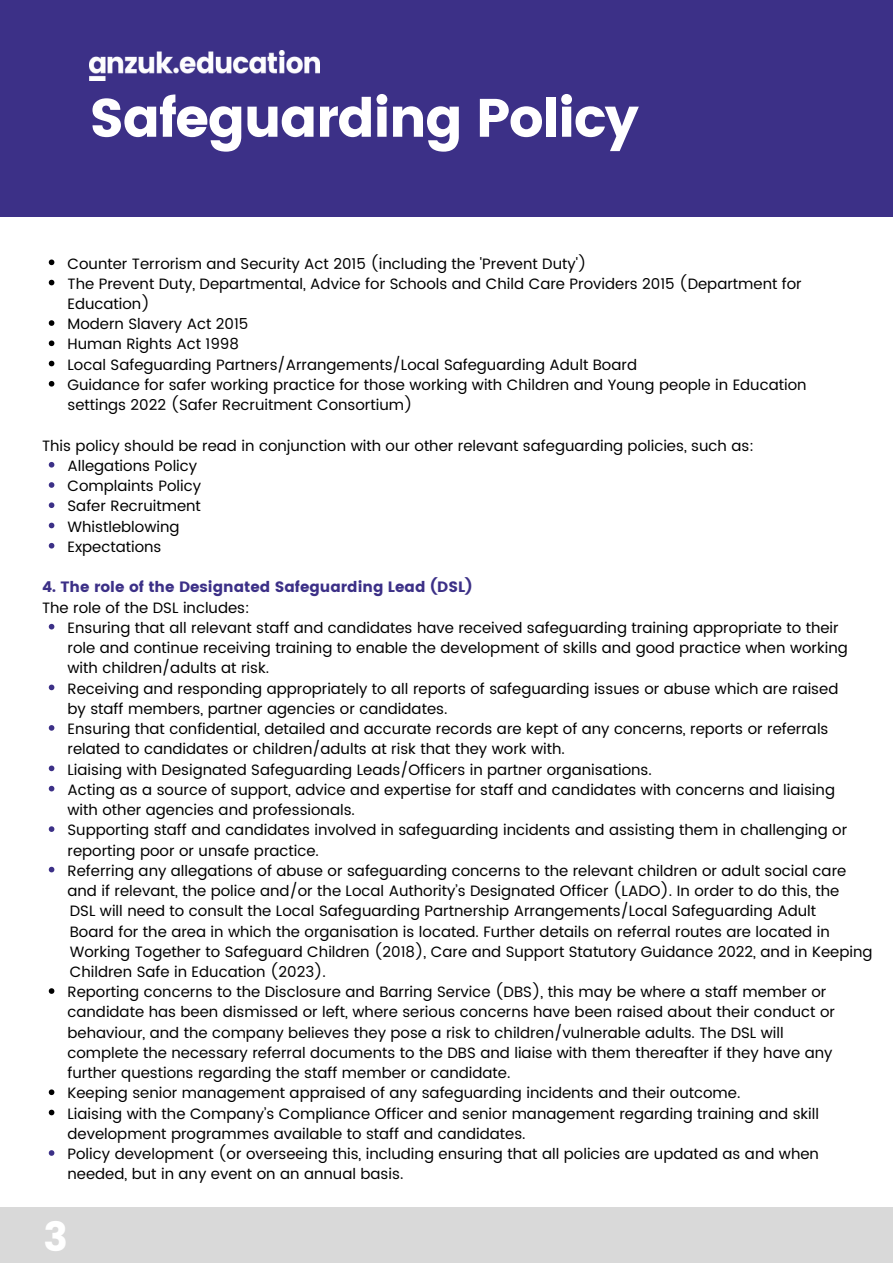
<style>
.page{position:relative;width:893px;height:1264px;background:#fff}
.page>*{position:absolute;margin:0;border:0;box-sizing:border-box;transform-origin:0 0}
.t1{font:54px "Poppins";letter-spacing:-.03em;color:#fff}
.t2{font:40.5px "Poppins";color:#fff}
.t3{font:15px/20.2px "Poppins";color:#000}
.t4{font:15px "Poppins";color:#3c3087}
</style>
<div class="page">
<div style="left:0;top:0;width:892px;height:217px;background:#3c3087"></div>
<img style="left:89px;top:51px;width:231px;height:29px">
<svg style="left:49px;top:259px;width:5px;height:6px"></svg>
<svg style="left:49px;top:280px;width:5px;height:5px"></svg>
<svg style="left:49px;top:320px;width:5px;height:6px"></svg>
<svg style="left:49px;top:340px;width:5px;height:6px"></svg>
<svg style="left:49px;top:361px;width:5px;height:5px"></svg>
<svg style="left:49px;top:381px;width:5px;height:5px"></svg>
<svg style="left:49px;top:462px;width:5px;height:5px"></svg>
<svg style="left:49px;top:482px;width:5px;height:6px"></svg>
<svg style="left:49px;top:502px;width:5px;height:6px"></svg>
<svg style="left:49px;top:522px;width:5px;height:6px"></svg>
<svg style="left:49px;top:543px;width:5px;height:5px"></svg>
<svg style="left:49px;top:624px;width:5px;height:5px"></svg>
<svg style="left:49px;top:684px;width:5px;height:6px"></svg>
<svg style="left:49px;top:725px;width:5px;height:5px"></svg>
<svg style="left:49px;top:765px;width:5px;height:6px"></svg>
<svg style="left:49px;top:785px;width:5px;height:6px"></svg>
<svg style="left:49px;top:826px;width:5px;height:6px"></svg>
<svg style="left:49px;top:866px;width:5px;height:6px"></svg>
<svg style="left:49px;top:988px;width:5px;height:5px"></svg>
<svg style="left:49px;top:1089px;width:5px;height:6px"></svg>
<svg style="left:49px;top:1109px;width:5px;height:6px"></svg>
<svg style="left:49px;top:1150px;width:5px;height:5px"></svg>
<div style="left:0;top:1207px;width:892px;height:55px;background:#d9d9d9"></div>
<h1 class="t1" style="left:89px;top:86px;width:551px">Safeguarding Policy</h1>
<p class="t3" style="left:67px;top:253px;width:740px">Counter Terrorism and Security Act 2015 (including the 'Prevent Duty')<br>The Prevent Duty, Departmental, Advice for Schools and Child Care Providers 2015 (Department for Education)<br>Modern Slavery Act 2015<br>Human Rights Act 1998<br>Local Safeguarding Partners/Arrangements/Local Safeguarding Adult Board<br>Guidance for safer working practice for those working with Children and Young people in Education settings 2022 (Safer Recruitment Consortium)</p>
<p class="t3" style="left:42px;top:436px;width:713px">This policy should be read in conjunction with our other relevant safeguarding policies, such as:</p>
<p class="t3" style="left:67px;top:456px;width:135px">Allegations Policy<br>Complaints Policy<br>Safer Recruitment<br>Whistleblowing<br>Expectations</p>
<p class="t4" style="left:42px;top:578px;width:432px">4. The role of the Designated Safeguarding Lead (DSL)</p>
<p class="t3" style="left:42px;top:597px;width:209px">The role of the DSL includes:</p>
<p class="t3" style="left:67px;top:618px;width:781px">Ensuring that all relevant staff and candidates have received safeguarding training appropriate to their role and continue receiving training to enable the development of skills and good practice when working with children/adults at risk.<br>Receiving and responding appropriately to all reports of safeguarding issues or abuse which are raised by staff members, partner agencies or candidates.<br>Ensuring that confidential, detailed and accurate records are kept of any concerns, reports or referrals related to candidates or children/adults at risk that they work with.<br>Liaising with Designated Safeguarding Leads/Officers in partner organisations.<br>Acting as a source of support, advice and expertise for staff and candidates with concerns and liaising with other agencies and professionals.<br>Supporting staff and candidates involved in safeguarding incidents and assisting them in challenging or reporting poor or unsafe practice.<br>Referring any allegations of abuse or safeguarding concerns to the relevant children or adult social care and if relevant, the police and/or the Local Authority’s Designated Officer (LADO). In order to do this, the</p>
<p class="t3" style="left:70px;top:901px;width:804px">DSL will need to consult the Local Safeguarding Partnership Arrangements/Local Safeguarding Adult<br>Board for the area in which the organisation is located. Further details on referral routes are located in Working Together to Safeguard Children (2018), Care and Support Statutory Guidance 2022, and in Keeping Children Safe in Education (2023).</p>
<p class="t3" style="left:67px;top:982px;width:769px">Reporting concerns to the Disclosure and Barring Service (DBS), this may be where a staff member or candidate has been dismissed or left, where serious concerns have been raised about their conduct or behaviour, and the company believes they pose a risk to children/vulnerable adults. The DSL will complete the necessary referral documents to the DBS and liaise with them thereafter if they have any further questions regarding the staff member or candidate.<br>Keeping senior management appraised of any safeguarding incidents and their outcome.<br>Liaising with the Company’s Compliance Officer and senior management regarding training and skill development programmes available to staff and candidates.<br>Policy development (or overseeing this, including ensuring that all policies are updated as and when needed, but in any event on an annual basis.</p>
<h2 class="t2" style="left:44px;top:1213px;width:26px">3</h2>
</div>
